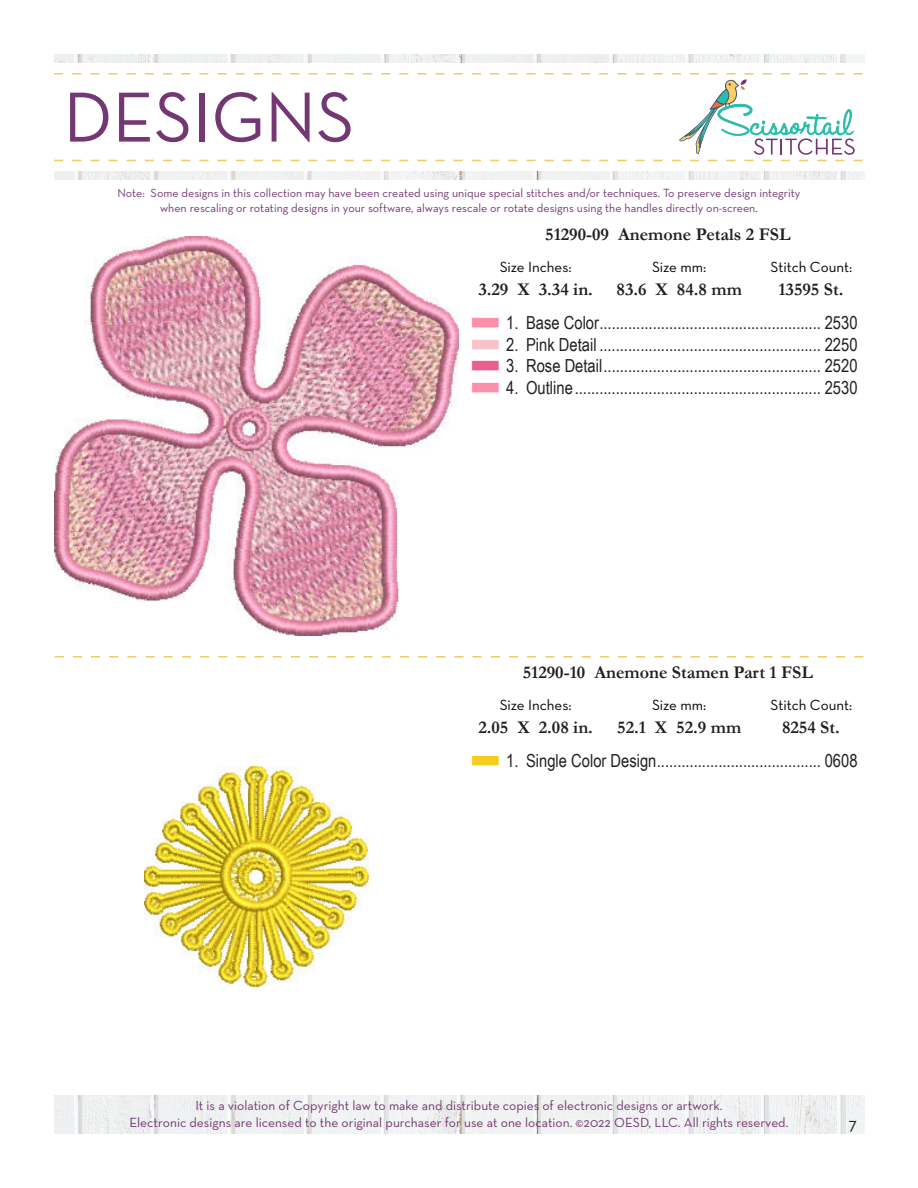
<style>
.page{position:relative;width:918px;height:1188px;background:#fff}
.page>*{position:absolute;margin:0;border:0;box-sizing:border-box;transform-origin:0 0}
.t1{font:72px "Neutra Text";color:#733873}
.t2{font:18px "Arial Narrow";color:#231f20}
.t3{font:700 18px "Garamond";color:#231f20}
.t4{font:18px "Neutra Text";color:#231f20}
.t5{font:15px "Neutra Text";color:#040503}
.t6{font:13.5px "Neutra Text";color:#733873}
.t7{font:12px "Neutra Text";color:#733873}
.s1{font-family:"threadchart";color:#fc8faa}
.s2{font-family:"threadchart";color:#fac3c9}
.s3{font-family:"threadchart";color:#ea5f8b}
.s4{font-family:"threadchart";color:#f6cd1f}
</style>
<div class="page">
<img style="left:54px;top:1096px;width:810px;height:38px">
<img style="left:54px;top:54px;width:810px;height:126px">
<div style="left:29px;top:63px;width:863px;height:108px;background:#fff"></div>
<svg style="left:54px;top:73px;width:809px;height:88px"></svg>
<svg style="left:55px;top:656px;width:808px;height:2px"></svg>
<img style="left:54px;top:236px;width:404px;height:399px">
<img style="left:145px;top:766px;width:224px;height:221px">
<p class="t1" style="left:63px;top:73px;width:293px">DESIGNS</p>
<p class="t7" style="left:117px;top:186px;width:685px">Note: Some designs in this collection may have been created using unique special stitches and/or techniques. To preserve design integrity</p>
<p class="t7" style="left:160px;top:200px;width:599px">when rescaling or rotating designs in your software, always rescale or rotate designs using the handles directly on-screen.</p>
<p class="t3" style="left:545px;top:223px;width:247px">51290-09 Anemone Petals 2 FSL</p>
<p class="t5" style="left:500px;top:258px;width:73px">Size Inches:</p>
<p class="t5" style="left:652px;top:258px;width:56px">Size mm:</p>
<p class="t5" style="left:770px;top:258px;width:83px">Stitch Count:</p>
<p class="t3" style="left:478px;top:277px;width:116px">3.29 X 3.34 in.</p>
<p class="t3" style="left:617px;top:277px;width:127px">83.6 X 84.8 mm</p>
<p class="t3" style="left:778px;top:277px;width:66px">13595 St.</p>
<p class="t2" style="left:472px;top:309px;width:387px"><span class="s1">n</span> 1. Base Color...................................................... 2530</p>
<p class="t2" style="left:472px;top:331px;width:387px"><span class="s2">n</span> 2. Pink Detail ...................................................... 2250</p>
<p class="t2" style="left:472px;top:353px;width:387px"><span class="s3">n</span> 3. Rose Detail..................................................... 2520</p>
<p class="t2" style="left:472px;top:374px;width:387px"><span class="s1">n</span> 4. Outline............................................................ 2530</p>
<p class="t3" style="left:523px;top:660px;width:291px">51290-10 Anemone Stamen Part 1 FSL</p>
<p class="t5" style="left:500px;top:696px;width:73px">Size Inches:</p>
<p class="t5" style="left:652px;top:696px;width:56px">Size mm:</p>
<p class="t5" style="left:770px;top:696px;width:83px">Stitch Count:</p>
<p class="t3" style="left:478px;top:715px;width:116px">2.05 X 2.08 in.</p>
<p class="t3" style="left:617px;top:715px;width:125px">52.1 X 52.9 mm</p>
<p class="t3" style="left:782px;top:715px;width:59px">8254 St.</p>
<p class="t2" style="left:472px;top:747px;width:387px"><span class="s4">n</span> 1. Single Color Design........................................ 0608</p>
<p class="t6" style="left:195px;top:1098px;width:529px">It is a violation of Copyright law to make and distribute copies of electronic designs or artwork.</p>
<p class="t6" style="left:130px;top:1114px;width:660px">Electronic designs are licensed to the original purchaser for use at one location. ©2022 OESD, LLC. All rights reserved.</p>
<p class="t4" style="left:849px;top:1113px;width:10px">7</p>
</div>
